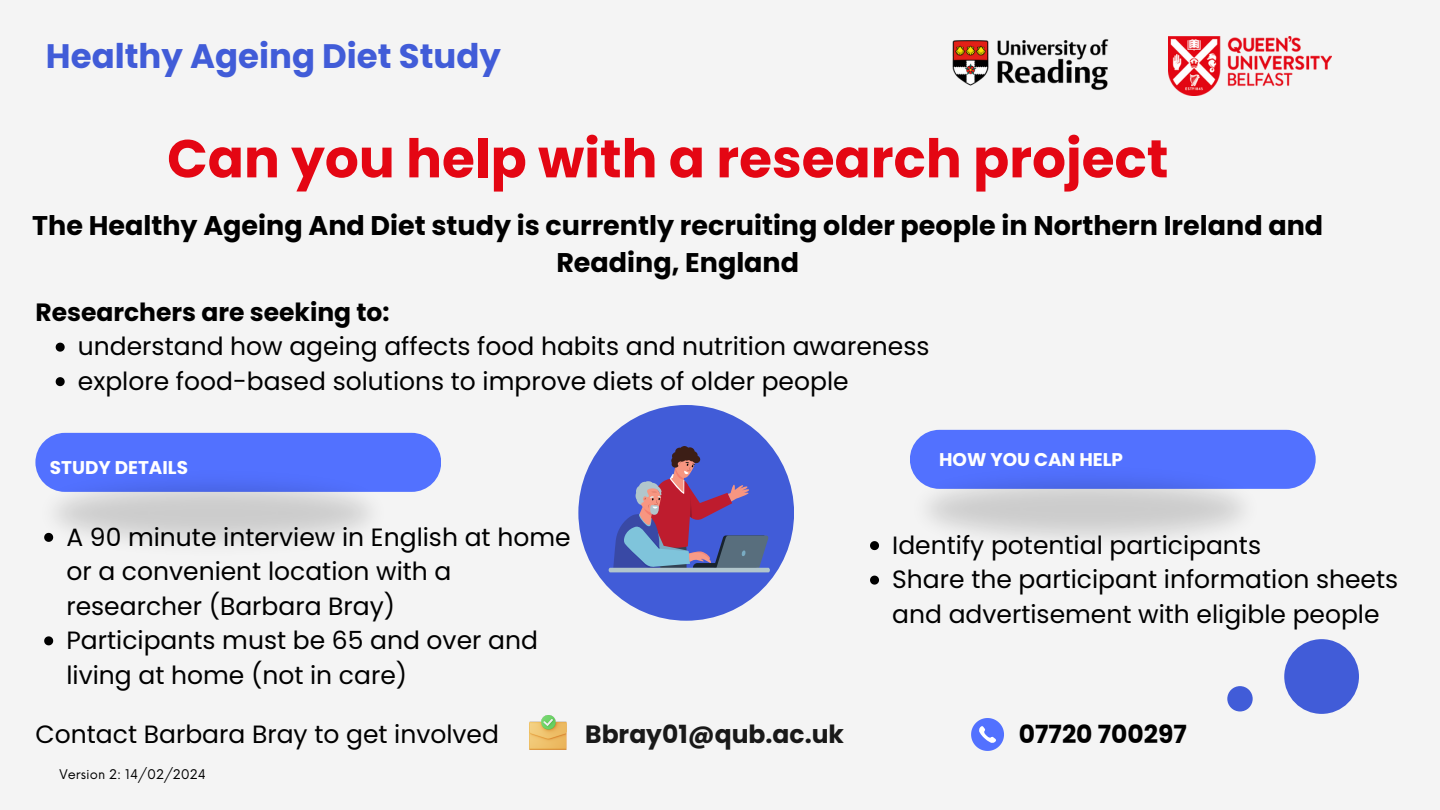
<style>
.page{position:relative;width:1440px;height:810px;background:#f4f4f4}
.page>*{position:absolute;margin:0;border:0;box-sizing:border-box;transform-origin:0 0}
.t1{font:700 53.3px "Poppins";color:#e40613}
.t2{font:700 34px "Poppins";color:#415cd8}
.t3{font:700 27px/37.5px "Poppins";color:#000;text-align:center}
.t4{font:25px/34.5px "Poppins";color:#000}
.t5{font:700 25px "Poppins";color:#000}
.t6{font:700 25px "Poppins";color:#191919}
.t7{font:700 18.4px "Poppins";color:#fff}
.t8{font:13px "Now";color:#000}
</style>
<div class="page">
<img style="left:1169px;top:37px;width:162px;height:58px">
<div style="left:35px;top:433px;width:406px;height:59px;background:#5271ff;border-radius:30px"></div>
<svg style="left:44px;top:636px;width:9px;height:9px"></svg>
<div style="left:1284px;top:639px;width:75px;height:75px;background:#415cd8;border-radius:50%"></div>
<div style="left:1227px;top:686px;width:26px;height:25px;background:#415cd8;border-radius:50%"></div>
<img style="left:35px;top:466px;width:356px;height:78px">
<img style="left:952px;top:39px;width:157px;height:51px">
<div style="left:910px;top:430px;width:406px;height:59px;background:#5271ff;border-radius:30px"></div>
<img style="left:910px;top:463px;width:353px;height:77px">
<div style="left:578px;top:405px;width:216px;height:216px;background:#415cd8;border-radius:50%"></div>
<svg style="left:609px;top:446px;width:161px;height:126px"></svg>
<svg style="left:971px;top:718px;width:33px;height:33px"></svg>
<img style="left:529px;top:715px;width:37px;height:34px">
<svg style="left:56px;top:343px;width:9px;height:9px"></svg>
<svg style="left:56px;top:377px;width:9px;height:9px"></svg>
<svg style="left:870px;top:541px;width:9px;height:9px"></svg>
<svg style="left:870px;top:576px;width:9px;height:9px"></svg>
<p class="t2" style="left:46px;top:33px;width:456px">Healthy Ageing Diet Study</p>
<h3 class="t1" style="left:167px;top:121px;width:1003px">Can you help with a research project</h3>
<h5 class="t3" style="left:32px;top:206px;width:1293px">The Healthy Ageing And Diet study is currently recruiting older people in Northern Ireland and<br>Reading, England</h5>
<p class="t5" style="left:35px;top:295px;width:356px">Researchers are seeking to:</p>
<p class="t4" style="left:78px;top:329px;width:853px">understand how ageing affects food habits and nutrition awareness</p>
<p class="t4" style="left:78px;top:364px;width:772px">explore food-based solutions to improve diets of older people</p>
<h5 class="t7" style="left:50px;top:454px;width:140px">STUDY DETAILS</h5>
<h1 class="t4" style="left:66px;top:520px;width:506px">A 90 minute interview in English at home or a convenient location with a researcher (Barbara Bray)</h1>
<p class="t4" style="left:66px;top:623px;width:473px">Participants must be 65 and over and living at home (not in care)</p>
<h5 class="t7" style="left:939px;top:447px;width:185px">HOW YOU CAN HELP</h5>
<h2 class="t7" style="left:962px;top:454px;width:140px">STUDY DETAILS</h2>
<p class="t4" style="left:892px;top:528px;width:370px">Identify potential participants</p>
<p class="t4" style="left:892px;top:562px;width:508px">Share the participant information sheets and advertisement with eligible people</p>
<p class="t4" style="left:36px;top:717px;width:465px">Contact Barbara Bray to get involved</p>
<p class="t6" style="left:585px;top:716px;width:260px">Bbray01@qub.ac.uk</p>
<p class="t5" style="left:1019px;top:716px;width:169px">07720 700297</p>
<p class="t8" style="left:60px;top:767px;width:148px">Version 2: 14/02/2024</p>
</div>
